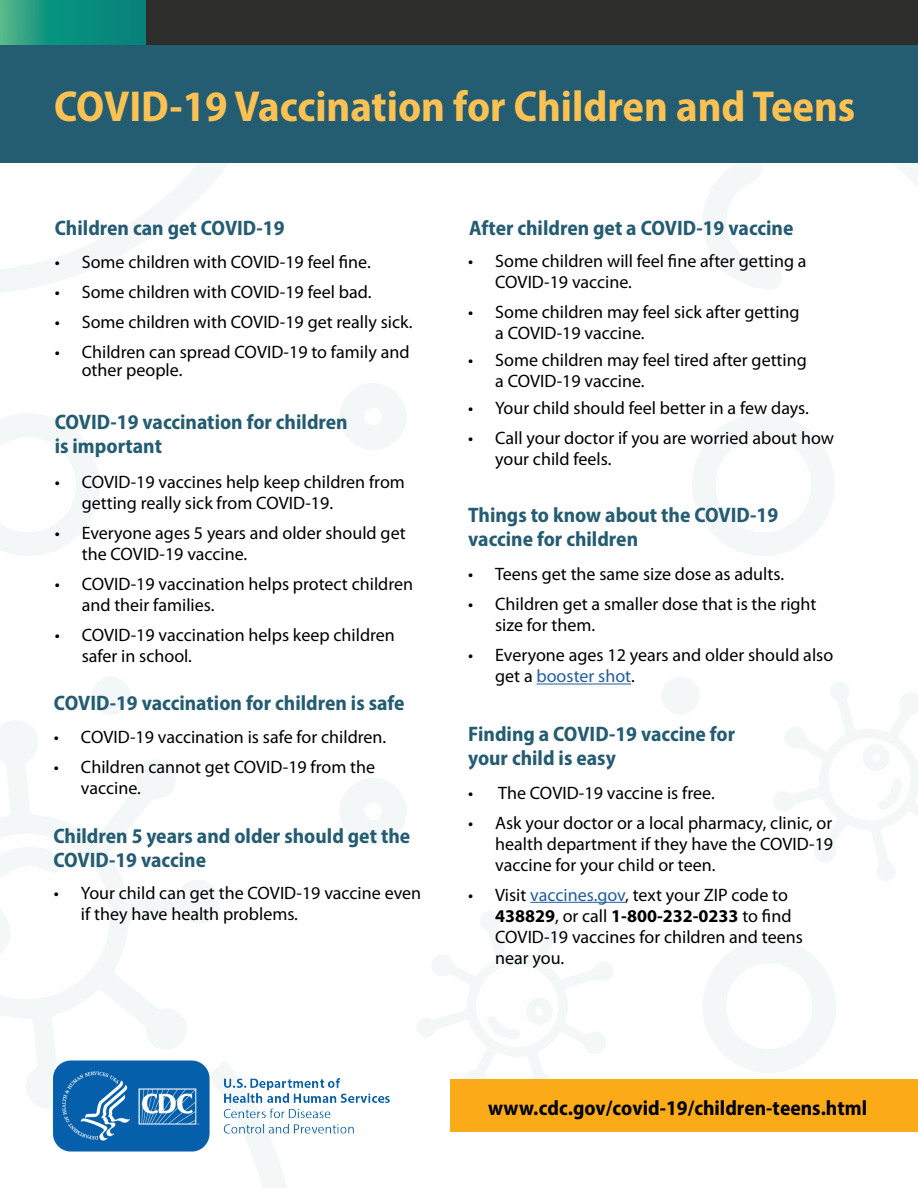
<style>
.page{position:relative;width:918px;height:1188px;background:#fff}
.page>*{position:absolute;margin:0;border:0;box-sizing:border-box;transform-origin:0 0}
.t1{font:700 semi-condensed 43.5px "Myriad Pro";color:#fbc253}
.t2{font:700 semi-condensed 21px/24px "Myriad Pro";color:#245c72}
.t3{font:700 semi-condensed 21px "Myriad Pro";color:#000}
.t4{font:18px/21px "Myriad Pro";color:#000}
.s1{color:#215e9e}
.s2{font-weight:700}
</style>
<div class="page">
<svg style="left:822px;top:162px;width:96px;height:24px"></svg>
<svg style="left:0;top:162px;width:292px;height:130px"></svg>
<svg style="left:253px;top:1155px;width:33px;height:33px"></svg>
<svg style="left:0;top:720px;width:220px;height:388px"></svg>
<svg style="left:692px;top:414px;width:142px;height:142px"></svg>
<svg style="left:703px;top:940px;width:133px;height:133px"></svg>
<svg style="left:700px;top:162px;width:83px;height:127px"></svg>
<svg style="left:340px;top:383px;width:66px;height:67px"></svg>
<svg style="left:340px;top:778px;width:66px;height:67px"></svg>
<svg style="left:92px;top:677px;width:38px;height:38px"></svg>
<svg style="left:661px;top:677px;width:38px;height:38px"></svg>
<svg style="left:0;top:414px;width:99px;height:142px"></svg>
<div style="left:716px;top:437px;width:95px;height:95px;background:#fafcfc;border-radius:50%"></div>
<div style="left:726px;top:963px;width:87px;height:86px;background:#fafcfc;border-radius:50%"></div>
<div style="left:364px;top:408px;width:18px;height:17px;background:#fafcfc;border-radius:50%"></div>
<div style="left:364px;top:803px;width:18px;height:17px;background:#fafcfc;border-radius:50%"></div>
<svg style="left:0;top:832px;width:110px;height:171px"></svg>
<svg style="left:417px;top:911px;width:196px;height:168px"></svg>
<svg style="left:774px;top:682px;width:144px;height:199px"></svg>
<div style="left:0;top:44px;width:918px;height:118px;background:#245c72"></div>
<div style="left:450px;top:1079px;width:468px;height:53px;background:#fbab18"></div>
<img style="left:49px;top:1056px;width:341px;height:99px">
<hr style="left:537px;top:684px;width:94px;height:1px;background:#215e9e">
<hr style="left:530px;top:902px;width:95px;height:1px;background:#215e9e">
<div style="left:2px;top:0;width:916px;height:44px;background:#2d2d2c"></div>
<svg style="left:0;top:0;width:146px;height:44px;background:#16937f"></svg>
<h1 class="t1" style="left:54px;top:78px;width:803px">COVID-19 Vaccination for Children and Teens</h1>
<h2 class="t2" style="left:55px;top:215px;width:231px">Children can get COVID-19</h2>
<p class="t4" style="left:55px;top:252px;width:318px">• Some children with COVID-19 feel fine.</p>
<p class="t4" style="left:55px;top:282px;width:318px">• Some children with COVID-19 feel bad.</p>
<p class="t4" style="left:55px;top:312px;width:359px">• Some children with COVID-19 get really sick.</p>
<p class="t4" style="left:82px;top:344px;width:329px;line-height:18px;text-indent:-27px">• Children can spread COVID-19 to family and other people.</p>
<h2 class="t2" style="left:55px;top:409px;width:295px">COVID-19 vaccination for children is important</h2>
<p class="t4" style="left:82px;top:471px;width:325px;text-indent:-27px">• COVID-19 vaccines help keep children from getting really sick from COVID-19.</p>
<p class="t4" style="left:82px;top:522px;width:325px;text-indent:-27px">• Everyone ages 5 years and older should get the COVID-19 vaccine.</p>
<p class="t4" style="left:82px;top:573px;width:333px;text-indent:-27px">• COVID-19 vaccination helps protect children and their families.</p>
<p class="t4" style="left:82px;top:624px;width:315px;text-indent:-27px">• COVID-19 vaccination helps keep children safer in school.</p>
<h2 class="t2" style="left:54px;top:691px;width:352px">COVID-19 vaccination for children is safe</h2>
<p class="t4" style="left:54px;top:726px;width:334px">• COVID-19 vaccination is safe for children.</p>
<p class="t4" style="left:81px;top:756px;width:296px;text-indent:-27px">• Children cannot get COVID-19 from the vaccine.</p>
<h2 class="t2" style="left:53px;top:823px;width:358px">Children 5 years and older should get the<br>COVID-19 vaccine</h2>
<p class="t4" style="left:81px;top:883px;width:342px;text-indent:-27px">• Your child can get the COVID-19 vaccine even if they have health problems.</p>
<h2 class="t2" style="left:469px;top:216px;width:326px">After children get a COVID-19 vaccine</h2>
<p class="t4" style="left:495px;top:251px;width:313px;text-indent:-27px">• Some children will feel fine after getting a<br>COVID-19 vaccine.</p>
<p class="t4" style="left:495px;top:302px;width:306px;text-indent:-27px">• Some children may feel sick after getting a COVID-19 vaccine.</p>
<p class="t4" style="left:495px;top:350px;width:313px;text-indent:-27px">• Some children may feel tired after getting a COVID-19 vaccine.</p>
<p class="t4" style="left:468px;top:398px;width:342px">• Your child should feel better in a few days.</p>
<p class="t4" style="left:495px;top:428px;width:340px;text-indent:-27px">• Call your doctor if you are worried about how your child feels.</p>
<h2 class="t2" style="left:468px;top:503px;width:312px">Things to know about the COVID-19 vaccine for children</h2>
<p class="t4" style="left:468px;top:564px;width:317px">• Teens get the same size dose as adults.</p>
<p class="t4" style="left:495px;top:594px;width:323px;text-indent:-27px">• Children get a smaller dose that is the right size for them.</p>
<p class="t4" style="left:495px;top:645px;width:340px;text-indent:-27px">• Everyone ages 12 years and older should also get a <span class="s1">booster shot</span>.</p>
<h2 class="t2" style="left:468px;top:721px;width:269px">Finding a COVID-19 vaccine for your child is easy</h2>
<p class="t4" style="left:468px;top:782px;width:248px">• The COVID-19 vaccine is free.</p>
<p class="t4" style="left:495px;top:812px;width:339px;text-align:justify;text-indent:-27px">• Ask your doctor or a local pharmacy, clinic, or health department if they have the COVID-19 vaccine for your child or teen.</p>
<p class="t4" style="left:495px;top:884px;width:309px;text-indent:-27px">• Visit <span class="s1">vaccines.gov</span>, text your ZIP code to <span class="s2">438829</span>, or call <span class="s2">1-800-232-0233</span> to find COVID-19 vaccines for children and teens near you.</p>
<p class="t3" style="left:488px;top:1094px;width:381px">www.cdc.gov/covid-19/children-teens.html</p>
</div>
